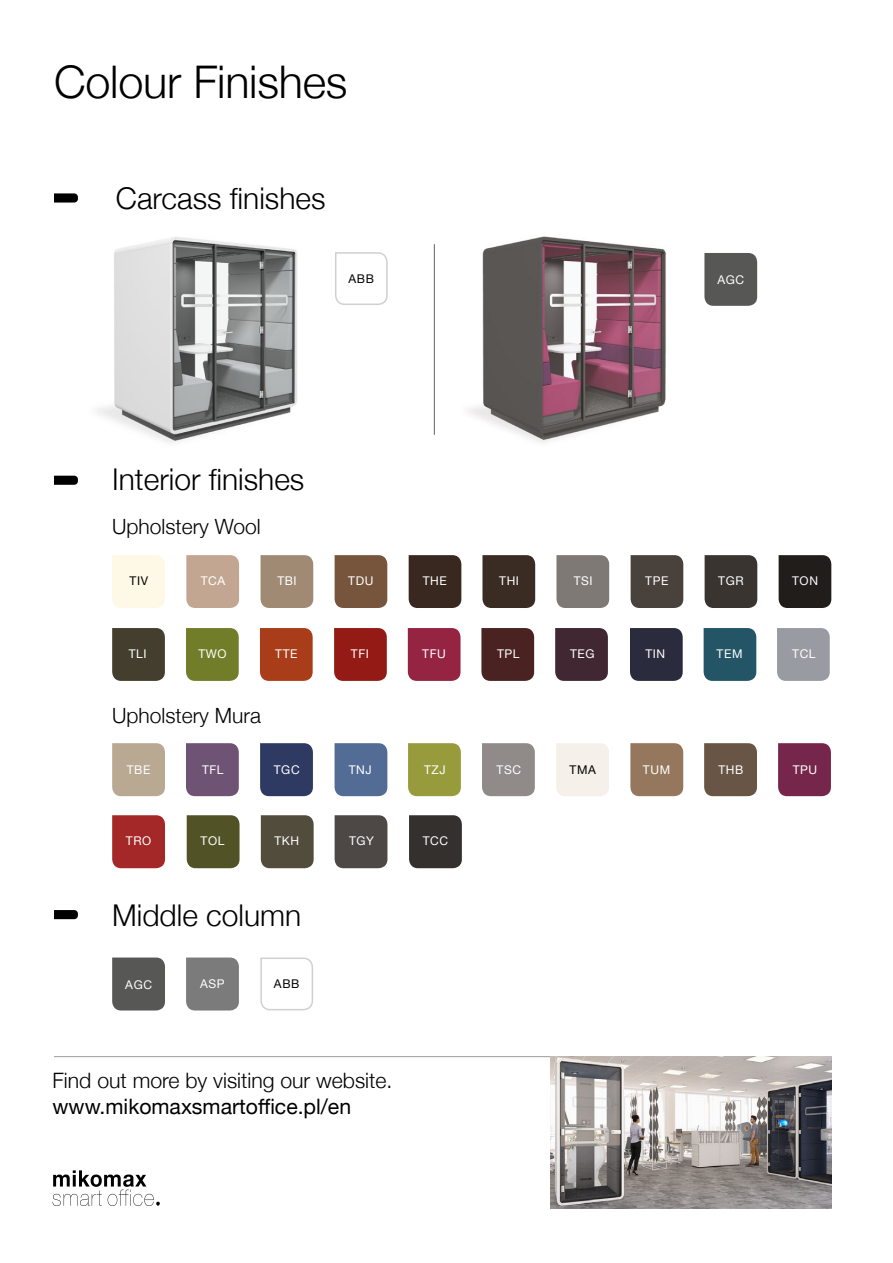
<style>
.page{position:relative;width:893px;height:1263px;background:#fff}
.page>*{position:absolute;margin:0;border:0;box-sizing:border-box;transform-origin:0 0}
.t1{font:300 45px "Helvetica Neue";letter-spacing:-.005em;color:#000}
.t2{font:300 30px "Helvetica Neue";color:#000}
.t3{font:300 21.15px "Helvetica Neue";color:#000}
.t4{font:21.15px "Helvetica Neue";color:#000}
.t5{font:300 21px "Helvetica Neue";color:#000}
.t6{font:12px "Helvetica Neue";letter-spacing:.05em;color:#fff}
.t7{font:12px "Helvetica Neue";letter-spacing:.05em;color:#000}
</style>
<div class="page">
<hr style="left:54px;top:1056px;width:777px;height:1px;background:#9d9d9c">
<div style="left:112px;top:555px;width:53px;height:53px;background:#fef9e7"></div>
<div style="left:112px;top:743px;width:53px;height:53px;background:#b9a892"></div>
<div style="left:112px;top:815px;width:53px;height:53px;background:#a32827"></div>
<div style="left:187px;top:815px;width:53px;height:53px;background:#515327"></div>
<div style="left:261px;top:815px;width:53px;height:53px;background:#514c3b"></div>
<div style="left:335px;top:815px;width:52px;height:53px;background:#4d4846"></div>
<div style="left:409px;top:815px;width:53px;height:53px;background:#33302d"></div>
<div style="left:186px;top:743px;width:53px;height:53px;background:#6e5375"></div>
<div style="left:260px;top:743px;width:53px;height:53px;background:#2f3a62"></div>
<div style="left:335px;top:743px;width:52px;height:53px;background:#526c96"></div>
<div style="left:408px;top:743px;width:53px;height:53px;background:#989b3b"></div>
<div style="left:482px;top:743px;width:53px;height:53px;background:#908b88"></div>
<div style="left:630px;top:743px;width:53px;height:53px;background:#94775d"></div>
<div style="left:704px;top:743px;width:53px;height:53px;background:#685545"></div>
<div style="left:778px;top:743px;width:53px;height:53px;background:#76264a"></div>
<div style="left:556px;top:743px;width:53px;height:53px;background:#f5f0e9"></div>
<svg style="left:112px;top:628px;width:53px;height:53px;background:#474232"></svg>
<div style="left:186px;top:628px;width:53px;height:53px;background:#727d29"></div>
<div style="left:260px;top:628px;width:53px;height:53px;background:#aa3d19"></div>
<svg style="left:334px;top:628px;width:53px;height:53px;background:#96201a"></svg>
<div style="left:408px;top:628px;width:52px;height:53px;background:#952342"></div>
<div style="left:481px;top:628px;width:53px;height:53px;background:#4a2221"></div>
<svg style="left:555px;top:628px;width:53px;height:53px;background:#442c37"></svg>
<div style="left:630px;top:628px;width:53px;height:53px;background:#2a2c3d"></div>
<div style="left:704px;top:628px;width:52px;height:53px;background:#235566"></div>
<div style="left:777px;top:628px;width:53px;height:53px;background:#989ba1"></div>
<div style="left:186px;top:555px;width:53px;height:53px;background:#c3a692"></div>
<div style="left:261px;top:555px;width:52px;height:53px;background:#a08a74"></div>
<div style="left:335px;top:555px;width:52px;height:53px;background:#77553c"></div>
<div style="left:409px;top:555px;width:52px;height:53px;background:#38281f"></div>
<div style="left:482px;top:555px;width:53px;height:53px;background:#3a2c22"></div>
<div style="left:556px;top:555px;width:53px;height:53px;background:#7f7975"></div>
<div style="left:631px;top:555px;width:52px;height:53px;background:#49413b"></div>
<div style="left:705px;top:555px;width:52px;height:53px;background:#39342f"></div>
<div style="left:779px;top:555px;width:52px;height:53px;background:#201d1a"></div>
<svg style="left:53px;top:1170px;width:107px;height:36px"></svg>
<img style="left:550px;top:1056px;width:281px;height:153px">
<svg style="left:54px;top:193px;width:24px;height:10px"></svg>
<svg style="left:54px;top:476px;width:24px;height:9px"></svg>
<img style="left:97px;top:237px;width:201px;height:206px">
<img style="left:468px;top:236px;width:198px;height:207px">
<hr style="left:434px;top:244px;width:1px;height:191px;background:#646363">
<div style="left:704px;top:253px;width:53px;height:53px;background:#575756"></div>
<svg style="left:335px;top:252px;width:53px;height:53px"></svg>
<svg style="left:260px;top:957px;width:53px;height:54px"></svg>
<svg style="left:54px;top:910px;width:24px;height:9px"></svg>
<div style="left:112px;top:957px;width:53px;height:53px;background:#575756"></div>
<div style="left:186px;top:957px;width:53px;height:53px;background:#7c7b7b"></div>
<h1 class="t1" style="left:54px;top:45px;width:295px">Colour Finishes</h1>
<h2 class="t2" style="left:116px;top:174px;width:211px">Carcass finishes</h2>
<p class="t7" style="left:349px;top:270px;width:27px">ABB</p>
<p class="t6" style="left:717px;top:271px;width:28px">AGC</p>
<h2 class="t2" style="left:112px;top:455px;width:194px">Interior finishes</h2>
<h3 class="t5" style="left:112px;top:509px;width:150px">Upholstery Wool</h3>
<p class="t7" style="left:130px;top:572px;width:20px">TIV</p>
<p class="t6" style="left:201px;top:572px;width:26px">TCA</p>
<p class="t6" style="left:277px;top:572px;width:21px">TBI</p>
<p class="t6" style="left:348px;top:572px;width:27px">TDU</p>
<p class="t6" style="left:423px;top:572px;width:26px">THE</p>
<p class="t6" style="left:499px;top:572px;width:21px">THI</p>
<p class="t6" style="left:574px;top:572px;width:20px">TSI</p>
<p class="t6" style="left:645px;top:572px;width:25px">TPE</p>
<p class="t6" style="left:718px;top:572px;width:27px">TGR</p>
<p class="t6" style="left:792px;top:572px;width:27px">TON</p>
<p class="t6" style="left:129px;top:645px;width:19px">TLI</p>
<p class="t6" style="left:198px;top:645px;width:30px">TWO</p>
<p class="t6" style="left:275px;top:645px;width:24px">TTE</p>
<p class="t6" style="left:351px;top:645px;width:20px">TFI</p>
<p class="t6" style="left:422px;top:645px;width:25px">TFU</p>
<p class="t6" style="left:497px;top:645px;width:24px">TPL</p>
<p class="t6" style="left:570px;top:645px;width:26px">TEG</p>
<p class="t6" style="left:645px;top:645px;width:21px">TIN</p>
<p class="t6" style="left:717px;top:645px;width:27px">TEM</p>
<p class="t6" style="left:792px;top:645px;width:25px">TCL</p>
<h3 class="t5" style="left:112px;top:698px;width:150px">Upholstery Mura</h3>
<p class="t6" style="left:127px;top:761px;width:25px">TBE</p>
<p class="t6" style="left:202px;top:761px;width:23px">TFL</p>
<p class="t6" style="left:274px;top:761px;width:27px">TGC</p>
<p class="t6" style="left:349px;top:761px;width:24px">TNJ</p>
<p class="t6" style="left:424px;top:761px;width:23px">TZJ</p>
<p class="t6" style="left:497px;top:761px;width:26px">TSC</p>
<p class="t7" style="left:570px;top:761px;width:28px">TMA</p>
<p class="t6" style="left:643px;top:761px;width:29px">TUM</p>
<p class="t6" style="left:718px;top:761px;width:26px">THB</p>
<p class="t6" style="left:793px;top:761px;width:26px">TPU</p>
<p class="t6" style="left:126px;top:832px;width:27px">TRO</p>
<p class="t6" style="left:201px;top:832px;width:25px">TOL</p>
<p class="t6" style="left:274px;top:832px;width:26px">TKH</p>
<p class="t6" style="left:349px;top:832px;width:26px">TGY</p>
<p class="t6" style="left:423px;top:832px;width:27px">TCC</p>
<h2 class="t2" style="left:112px;top:891px;width:191px">Middle column</h2>
<p class="t6" style="left:125px;top:976px;width:28px">AGC</p>
<p class="t6" style="left:200px;top:975px;width:26px">ASP</p>
<p class="t7" style="left:274px;top:975px;width:27px">ABB</p>
<h3 class="t3" style="left:53px;top:1064px;width:341px">Find out more by visiting our website.</h3>
<h3 class="t4" style="left:53px;top:1091px;width:300px">www.mikomaxsmartoffice.pl/en</h3>
</div>
